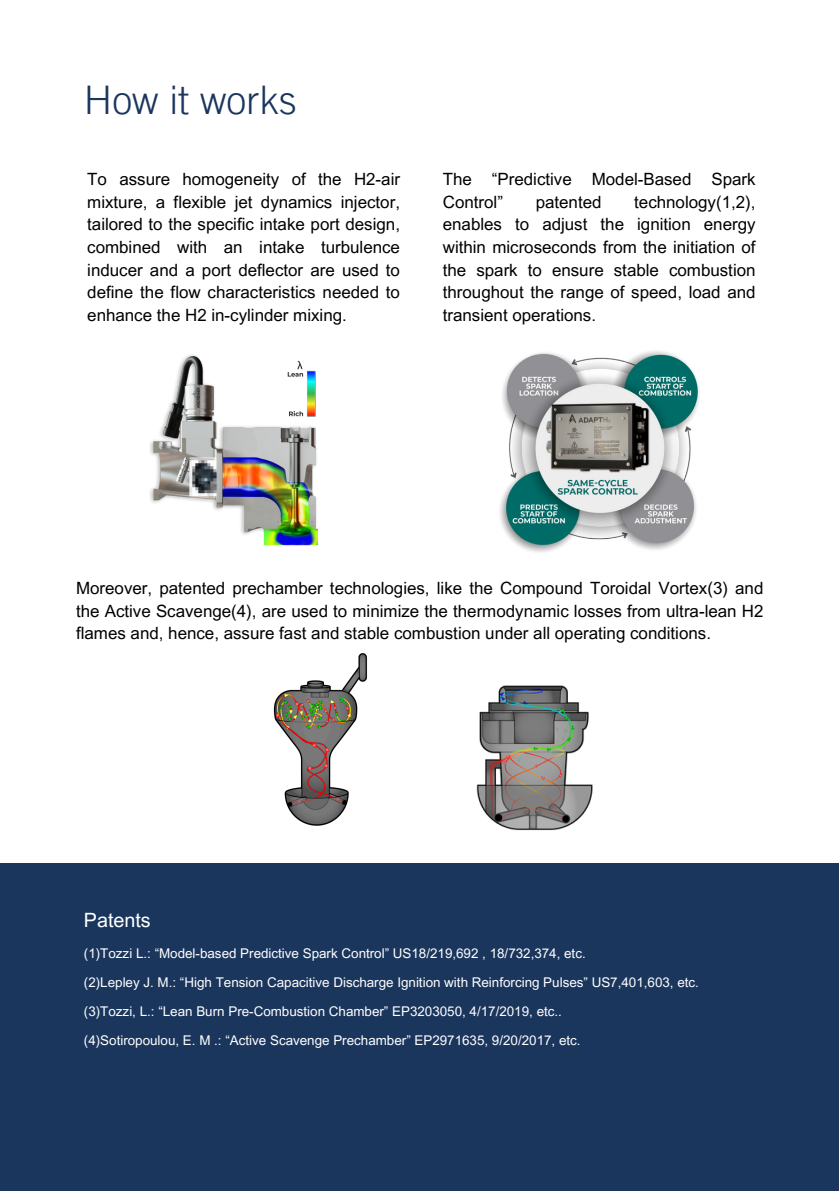
<style>
.page{position:relative;width:839px;height:1191px;background:#fff}
.page>*{position:absolute;margin:0;border:0;box-sizing:border-box;transform-origin:0 0}
.t1{font:300 39.4px "Trade Gothic LT Pro";color:#1b365d}
.t2{font:19.8px "Arial MT Pro";color:#fff}
.t3{font:17px/22.6px "Arial MT Pro";color:#000;text-align:justify}
.t4{font:13.4px "Arial MT Pro";color:#fff}
</style>
<div class="page">
<div style="left:0;top:863px;width:838px;height:328px;background:#1b365d"></div>
<img style="left:273px;top:654px;width:94px;height:172px">
<img style="left:476px;top:685px;width:117px;height:146px">
<img style="left:500px;top:351px;width:199px;height:201px">
<img style="left:150px;top:355px;width:168px;height:191px">
<p class="t1" style="left:84px;top:86px;width:214px">How it works</p>
<p class="t3" style="left:87px;top:170px;width:314px">To assure homogeneity of the H2-air mixture, a flexible jet dynamics injector, tailored to the specific intake port design, combined with an intake turbulence inducer and a port deflector are used to define the flow characteristics needed to enhance the H2 in-cylinder mixing.</p>
<p class="t3" style="left:443px;top:170px;width:314px">The “Predictive Model-Based Spark<br>Control”</p>
<p class="t3" style="left:443px;top:193px;width:314px;text-indent:191px">technology(1,2), enables to adjust the ignition energy within microseconds from the initiation of the spark to ensure stable combustion throughout the range of speed, load and transient operations.</p>
<p class="t3" style="left:535px;top:193px;width:67px">patented</p>
<p class="t3" style="left:76px;top:579px;width:688px">Moreover, patented prechamber technologies, like the Compound Toroidal Vortex(3) and the Active Scavenge(4), are used to minimize the thermodynamic losses from ultra-lean H2 flames and, hence, assure fast and stable combustion under all operating conditions.</p>
<h2 class="t2" style="left:84px;top:912px;width:68px">Patents</h2>
<p class="t4" style="left:84px;top:949px;width:503px">(1)Tozzi L.: “Model-based Predictive Spark Control” US18/219,692 , 18/732,374, etc.</p>
<p class="t4" style="left:84px;top:977px;width:616px">(2)Lepley J. M.: “High Tension Capacitive Discharge Ignition with Reinforcing Pulses” US7,401,603, etc.</p>
<p class="t4" style="left:84px;top:1006px;width:479px">(3)Tozzi, L.: “Lean Burn Pre-Combustion Chamber” EP3203050, 4/17/2019, etc..</p>
<p class="t4" style="left:84px;top:1035px;width:498px">(4)Sotiropoulou, E. M .: “Active Scavenge Prechamber” EP2971635, 9/20/2017, etc.</p>
</div>
